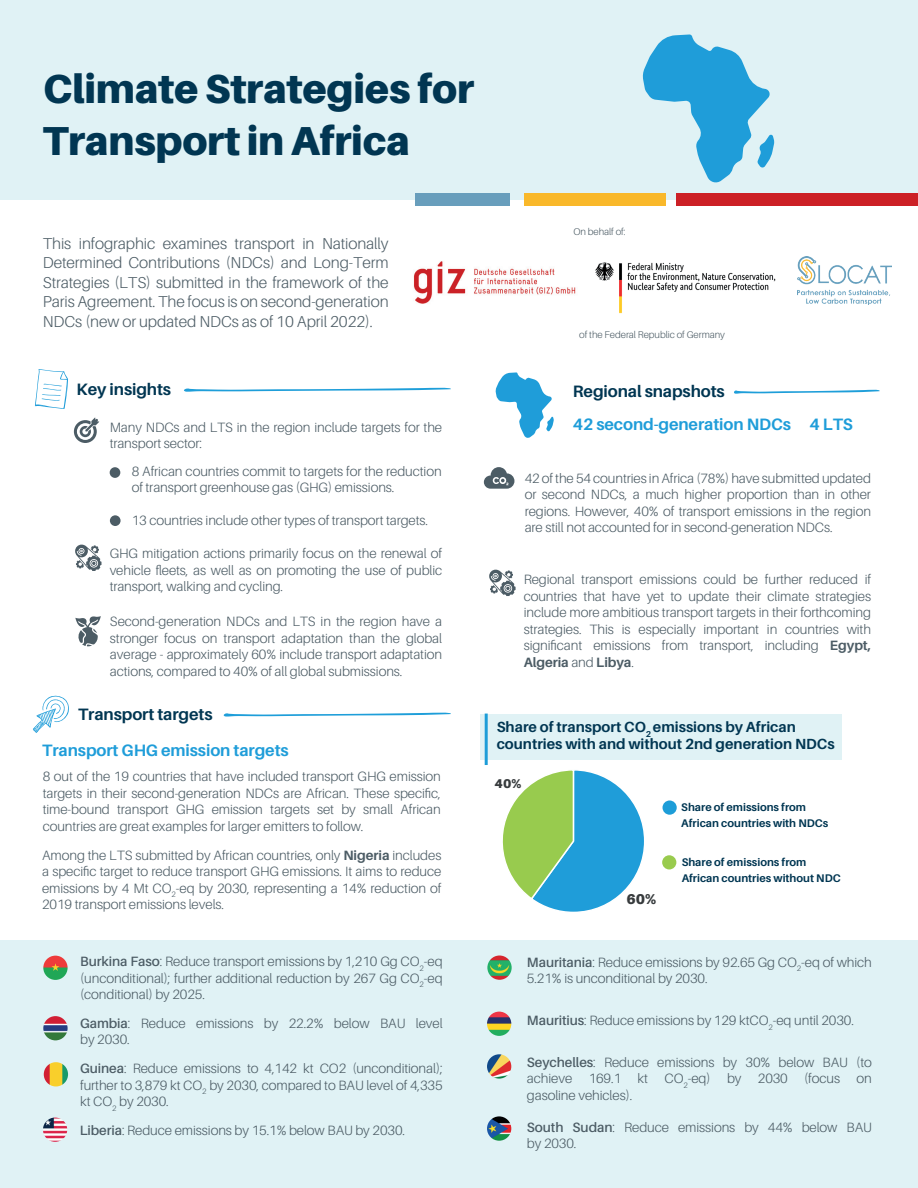
<style>
.page{position:relative;width:918px;height:1188px;background:#fff}
.page>*{position:absolute;margin:0;border:0;box-sizing:border-box;transform-origin:0 0}
.t1{font:900 40.5px/52.5px "Aileron";letter-spacing:-.005em;color:#013652}
.t2{font:700 16.5px "Aileron";letter-spacing:-.005em;color:#1f9dd9}
.t3{font:700 16.5px "Aileron";letter-spacing:-.005em;color:#013652}
.t4{font:300 15.75px/19.5px "Aileron";letter-spacing:-.005em;color:#4c5c65;text-align:justify}
.t5{font:700 14.7px/17.5px "Aileron";color:#013652}
.t6{font:900 14.25px "Aileron";color:#373b3d}
.t7{font:300 13.5px/16.5px "Aileron";letter-spacing:-.005em;color:#4c5c65;text-align:justify}
.t8{font:900 12.75px "Aileron";color:#373b3d}
.t9{font:700 11.1px/15.9px "Aileron";color:#013652}
.t10{font:300 9.75px "Aileron";letter-spacing:-.005em;color:#4c5c65}
.s1{font-weight:700}
.s2{font-weight:600}
</style>
<div class="page">
<div style="left:0;top:940px;width:918px;height:232px;background:#e0f2f5"></div>
<div style="left:0;top:0;width:918px;height:200px;background:#e0f2f5"></div>
<div style="left:415px;top:194px;width:95px;height:12px;background:#689ebc"></div>
<div style="left:525px;top:194px;width:141px;height:12px;background:#f9b82a"></div>
<div style="left:677px;top:194px;width:241px;height:12px;background:#cc2026"></div>
<svg style="left:496px;top:372px;width:58px;height:66px"></svg>
<img style="left:595px;top:262px;width:181px;height:52px">
<img style="left:798px;top:257px;width:94px;height:47px">
<div style="left:480px;top:714px;width:362px;height:46px;background:#e0f2f5"></div>
<hr style="left:485px;top:714px;width:3px;height:51px;background:#1d9dd8">
<div style="left:662px;top:855px;width:14px;height:14px;background:#99cb4e;border-radius:50%"></div>
<div style="left:663px;top:800px;width:14px;height:15px;background:#1d9dd8;border-radius:50%"></div>
<svg style="left:502px;top:770px;width:142px;height:142px"></svg>
<svg style="left:35px;top:369px;width:33px;height:40px"></svg>
<svg style="left:74px;top:418px;width:25px;height:25px"></svg>
<svg style="left:75px;top:545px;width:27px;height:26px"></svg>
<svg style="left:489px;top:570px;width:27px;height:26px"></svg>
<div style="left:110px;top:467px;width:10px;height:11px;background:#4c5c65;border-radius:50%"></div>
<div style="left:110px;top:515px;width:11px;height:11px;background:#4c5c65;border-radius:50%"></div>
<svg style="left:75px;top:616px;width:26px;height:30px"></svg>
<svg style="left:223px;top:712px;width:228px;height:5px"></svg>
<svg style="left:184px;top:387px;width:267px;height:5px"></svg>
<svg style="left:734px;top:389px;width:146px;height:5px"></svg>
<img style="left:43px;top:956px;width:25px;height:24px;border-radius:12px">
<img style="left:43px;top:1016px;width:25px;height:24px;border-radius:12px">
<img style="left:44px;top:1062px;width:24px;height:24px;border-radius:12px">
<img style="left:43px;top:1118px;width:24px;height:24px;border-radius:12px">
<img style="left:487px;top:956px;width:25px;height:24px;border-radius:12px">
<img style="left:487px;top:1012px;width:24px;height:24px;border-radius:12px">
<img style="left:487px;top:1054px;width:24px;height:25px;border-radius:12px">
<img style="left:487px;top:1116px;width:24px;height:25px;border-radius:12px">
<svg style="left:33px;top:695px;width:36px;height:38px"></svg>
<div style="left:0;top:1172px;width:918px;height:16px;background:#e0f2f5"></div>
<img style="left:413px;top:261px;width:163px;height:43px">
<svg style="left:643px;top:34px;width:131px;height:149px"></svg>
<svg style="left:484px;top:467px;width:30px;height:22px"></svg>
<h1 class="t1" style="left:43px;top:62px;width:433px">Climate Strategies for<br>Transport in Africa</h1>
<p class="t4" style="left:43px;top:234px;width:347px">This infographic examines transport in Nationally Determined Contributions (NDCs) and Long-Term Strategies (LTS) submitted in the framework of the Paris Agreement. The focus is on second-generation NDCs (new or updated NDCs as of 10 April 2022).</p>
<p class="t10" style="left:573px;top:227px;width:54px">On behalf of:</p>
<p class="t10" style="left:579px;top:329px;width:147px">of the Federal Republic of Germany</p>
<p class="t3" style="left:77px;top:380px;width:96px">Key insights</p>
<p class="t3" style="left:573px;top:382px;width:153px">Regional snapshots</p>
<p class="t7" style="left:110px;top:419px;width:334px">Many NDCs and LTS in the region include targets for the transport sector:</p>
<p class="t7" style="left:132px;top:463px;width:312px">8 African countries commit to targets for the reduction of transport greenhouse gas (GHG) emissions.</p>
<p class="t7" style="left:132px;top:512px;width:298px">13 countries include other types of transport targets.</p>
<p class="t7" style="left:110px;top:546px;width:334px">GHG mitigation actions primarily focus on the renewal of vehicle fleets, as well as on promoting the use of public transport, walking and cycling.</p>
<p class="t7" style="left:110px;top:613px;width:334px">Second-generation NDCs and LTS in the region have a stronger focus on transport adaptation than the global average - approximately 60% include transport adaptation actions, compared to 40% of all global submissions.</p>
<p class="t3" style="left:78px;top:705px;width:136px">Transport targets</p>
<p class="t2" style="left:42px;top:741px;width:248px">Transport GHG emission targets</p>
<p class="t7" style="left:43px;top:768px;width:400px">8 out of the 19 countries that have included transport GHG emission targets in their second-generation NDCs are African. These specific, time-bound transport GHG emission targets set by small African countries are great examples for larger emitters to follow.</p>
<p class="t7" style="left:42px;top:847px;width:401px">Among the LTS submitted by African countries, only <span class="s1">Nigeria</span> includes a specific target to reduce transport GHG emissions. It aims to reduce emissions by 4 Mt CO<sub>2</sub>-eq by 2030, representing a 14% reduction of 2019 transport emissions levels.</p>
<p class="t7" style="left:80px;top:953px;width:364px"><span class="s2">Burkina Faso</span>: Reduce transport emissions by 1,210 Gg CO<sub>2</sub>-eq (unconditional); further additional reduction by 267 Gg CO<sub>2</sub>-eq (conditional) by 2025.</p>
<p class="t7" style="left:80px;top:1015px;width:364px"><span class="s2">Gambia</span>: Reduce emissions by 22.2% below BAU level by 2030.</p>
<p class="t7" style="left:80px;top:1060px;width:364px"><span class="s2">Guinea</span>: Reduce emissions to 4,142 kt CO2 (unconditional); further to 3,879 kt CO<sub>2</sub> by 2030, compared to BAU level of 4,335 kt CO<sub>2</sub> by 2030.</p>
<p class="t7" style="left:80px;top:1122px;width:327px"><span class="s2">Liberia</span>: Reduce emissions by 15.1% below BAU by 2030.</p>
<p class="t2" style="left:573px;top:415px;width:282px">42 second-generation NDCs 4 LTS</p>
<p class="t7" style="left:525px;top:470px;width:348px">42 of the 54 countries in Africa (78%) have submitted updated or second NDCs, a much higher proportion than in other regions. However, 40% of transport emissions in the region are still not accounted for in second-generation NDCs.</p>
<p class="t7" style="left:524px;top:571px;width:349px">Regional transport emissions could be further reduced if countries that have yet to update their climate strategies include more ambitious transport targets in their forthcoming strategies. This is especially important in countries with significant emissions from transport, including <span class="s1">Egypt, Algeria</span> and <span class="s1">Libya</span>.</p>
<p class="t5" style="left:497px;top:718px;width:339px">Share of transport CO<sub>2</sub> emissions by African countries with and without 2nd generation NDCs</p>
<p class="t8" style="left:495px;top:777px;width:28px">40%</p>
<p class="t6" style="left:626px;top:891px;width:31px">60%</p>
<p class="t9" style="left:681px;top:799px;width:149px">Share of emissions from<br>African countries with NDCs</p>
<p class="t9" style="left:682px;top:854px;width:161px">Share of emissions from<br>African countries without NDC</p>
<p class="t7" style="left:527px;top:954px;width:346px"><span class="s2">Mauritania</span>: Reduce emissions by 92.65 Gg CO<sub>2</sub>-eq of which<br>5.21% is unconditional by 2030.</p>
<p class="t7" style="left:527px;top:1013px;width:329px"><span class="s2">Mauritius</span>: Reduce emissions by 129 ktCO<sub>2</sub>-eq until 2030.</p>
<p class="t7" style="left:527px;top:1054px;width:346px"><span class="s2">Seychelles</span>: Reduce emissions by 30% below BAU (to achieve 169.1 kt CO<sub>2</sub>-eq) by 2030 (focus on gasoline vehicles).</p>
<p class="t7" style="left:527px;top:1119px;width:346px"><span class="s2">South Sudan</span>: Reduce emissions by 44% below BAU by 2030.</p>
</div>
